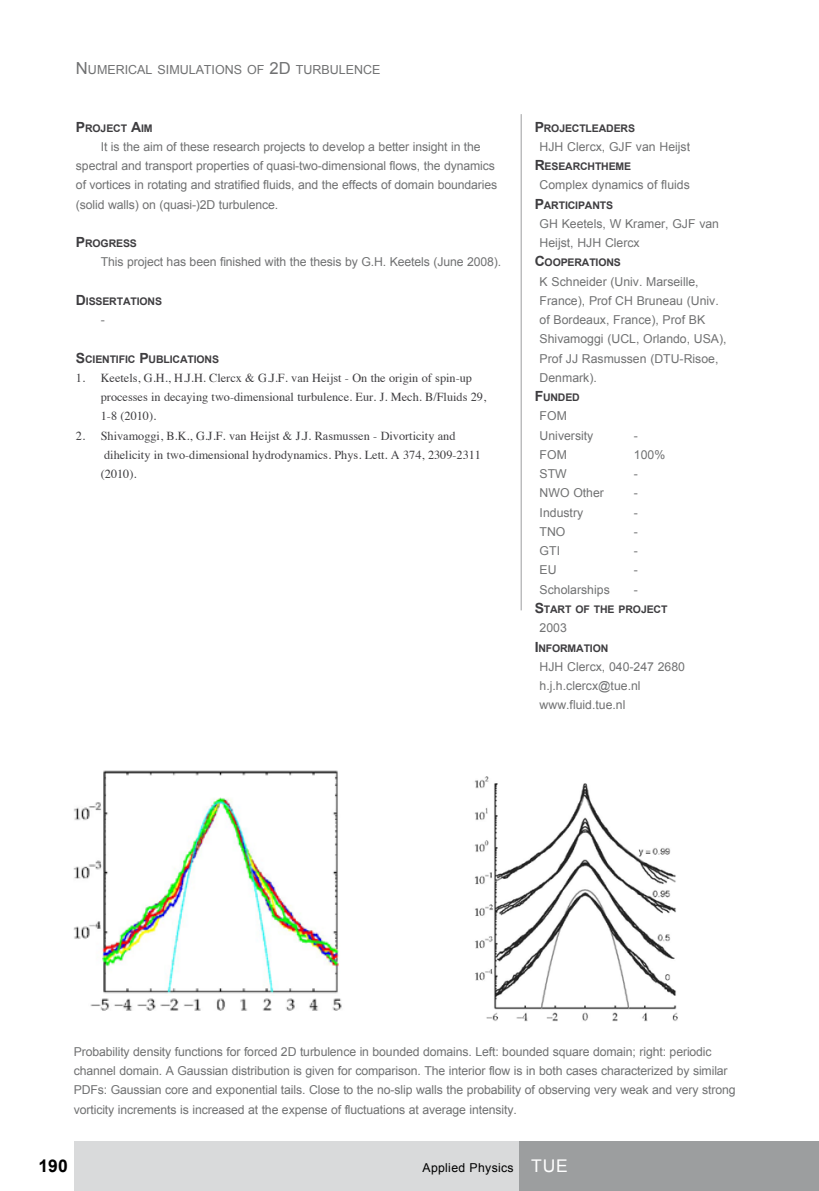
<style>
.page{position:relative;width:819px;height:1191px;background:#fff}
.page>*{position:absolute;margin:0;border:0;box-sizing:border-box;transform-origin:0 0}
.t1{font:700 17.5px "Arial";color:#000}
.t2{font:12.42px "Arial";color:#707172}
.t3{font:12.25px/19.2px "Arial";letter-spacing:-.01em;color:#707172}
.t4{font:12.25px/19.2px "Times";color:#3e3d40}
.t5{font:12.25px "Arial";letter-spacing:.025em;color:#000}
.t6{font:700 10.5px "Arial";letter-spacing:-.015em;color:#3e3d40}
.s1{font-size:16.62px}
.s2{font-size:14px}
.s3{font-size:17.5px;color:#fff}
</style>
<div class="page">
<hr style="left:520px;top:114px;width:1px;height:496px;background:#9c9e9f">
<div style="left:518px;top:1141px;width:301px;height:50px;background:#9c9e9f"></div>
<div style="left:74px;top:1141px;width:444px;height:50px;background:#d9dadb"></div>
<img style="left:74px;top:770px;width:268px;height:240px">
<img style="left:474px;top:776px;width:204px;height:245px">
<p class="t2" style="left:76px;top:61px;width:306px"><span class="s1">N</span> UMERICAL SIMULATIONS OF <span class="s1">2D</span> TURBULENCE</p>
<p class="t6" style="left:76px;top:121px;width:78px"><span class="s2">P</span> ROJECT <span class="s2">A</span>IM</p>
<p class="t3" style="left:76px;top:137px;width:422px;text-indent:25px">It is the aim of these research projects to develop a better insight in the spectral and transport properties of quasi-two-dimensional flows, the dynamics of vortices in rotating and stratified fluids, and the effects of domain boundaries (solid walls) on (quasi-)2D turbulence.</p>
<p class="t6" style="left:76px;top:236px;width:62px"><span class="s2">P</span> ROGRESS</p>
<p class="t3" style="left:101px;top:252px;width:402px">This project has been finished with the thesis by G.H. Keetels (June 2008).</p>
<p class="t6" style="left:76px;top:294px;width:88px"><span class="s2">D</span> ISSERTATIONS</p>
<p class="t3" style="left:101px;top:310px;width:6px">-</p>
<p class="t6" style="left:76px;top:352px;width:144px"><span class="s2">S</span>CIENTIFIC <span class="s2">P</span>UBLICATIONS</p>
<p class="t4" style="left:101px;top:367px;width:387px;text-indent:-25px">1. Keetels, G.H., H.J.H. Clercx &amp; G.J.F. van Heijst - On the origin of spin-up processes in decaying two-dimensional turbulence. Eur. J. Mech. B/Fluids 29,<br>1-8 (2010).</p>
<p class="t4" style="left:101px;top:425px;width:382px;text-indent:-25px">2. Shivamoggi, B.K., G.J.F. van Heijst &amp; J.J. Rasmussen - Divorticity and dihelicity in two-dimensional hydrodynamics. Phys. Lett. A 374, 2309-2311 (2010).</p>
<p class="t6" style="left:534px;top:121px;width:102px"><span class="s2">P</span> ROJECTLEADERS</p>
<p class="t3" style="left:539px;top:137px;width:152px">HJH Clercx, GJF van Heijst</p>
<p class="t6" style="left:534px;top:159px;width:98px"><span class="s2">R</span>ESEARCHTHEME</p>
<p class="t3" style="left:539px;top:175px;width:152px">Complex dynamics of fluids</p>
<p class="t6" style="left:534px;top:198px;width:80px"><span class="s2">P</span>ARTICIPANTS</p>
<p class="t3" style="left:539px;top:214px;width:181px">GH Keetels, W Kramer, GJF van<br>Heijst, HJH Clercx</p>
<p class="t6" style="left:534px;top:255px;width:88px"><span class="s2">C</span>OOPERATIONS</p>
<p class="t3" style="left:539px;top:272px;width:188px">K Schneider (Univ. Marseille,<br>France), Prof CH Bruneau (Univ. of Bordeaux, France), Prof BK<br>Shivamoggi (UCL, Orlando, USA),<br>Prof JJ Rasmussen (DTU-Risoe,<br>Denmark).</p>
<p class="t6" style="left:534px;top:390px;width:47px"><span class="s2">F</span>UNDED</p>
<p class="t3" style="left:539px;top:406px;width:55px">FOM<br>University</p>
<p class="t3" style="left:634px;top:426px;width:6px">-</p>
<p class="t3" style="left:539px;top:445px;width:29px">FOM</p>
<p class="t3" style="left:634px;top:445px;width:33px">100%</p>
<p class="t3" style="left:539px;top:464px;width:29px">STW</p>
<p class="t3" style="left:634px;top:464px;width:6px">-</p>
<p class="t3" style="left:539px;top:483px;width:66px">NWO Other</p>
<p class="t3" style="left:634px;top:483px;width:6px">-</p>
<p class="t3" style="left:539px;top:503px;width:45px">Industry</p>
<p class="t3" style="left:634px;top:503px;width:6px">-</p>
<p class="t3" style="left:539px;top:522px;width:27px">TNO</p>
<p class="t3" style="left:634px;top:522px;width:6px">-</p>
<p class="t3" style="left:539px;top:541px;width:22px">GTI</p>
<p class="t3" style="left:634px;top:541px;width:6px">-</p>
<p class="t3" style="left:539px;top:560px;width:19px">EU</p>
<p class="t3" style="left:634px;top:560px;width:6px">-</p>
<p class="t3" style="left:539px;top:580px;width:72px">Scholarships</p>
<p class="t3" style="left:634px;top:580px;width:6px">-</p>
<p class="t6" style="left:534px;top:602px;width:134px"><span class="s2">S</span>TART OF THE PROJECT</p>
<p class="t3" style="left:539px;top:618px;width:29px">2003</p>
<p class="t6" style="left:534px;top:640px;width:75px"><span class="s2">I</span> NFORMATION</p>
<p class="t3" style="left:539px;top:657px;width:147px">HJH Clercx, 040-247 2680 h.j.h.clercx@tue.nl www.fluid.tue.nl</p>
<p class="t3" style="left:74px;top:1042px;width:663px">Probability density functions for forced 2D turbulence in bounded domains. Left: bounded square domain; right: periodic channel domain. A Gaussian distribution is given for comparison. The interior flow is in both cases characterized by similar PDFs: Gaussian core and exponential tails. Close to the no-slip walls the probability of observing very weak and very strong vorticity increments is increased at the expense of fluctuations at average intensity.</p>
<h1 class="t1" style="left:39px;top:1153px;width:31px">190</h1>
<p class="t5" style="left:422px;top:1158px;width:147px">Applied Physics <span class="s3">TUE</span></p>
</div>
